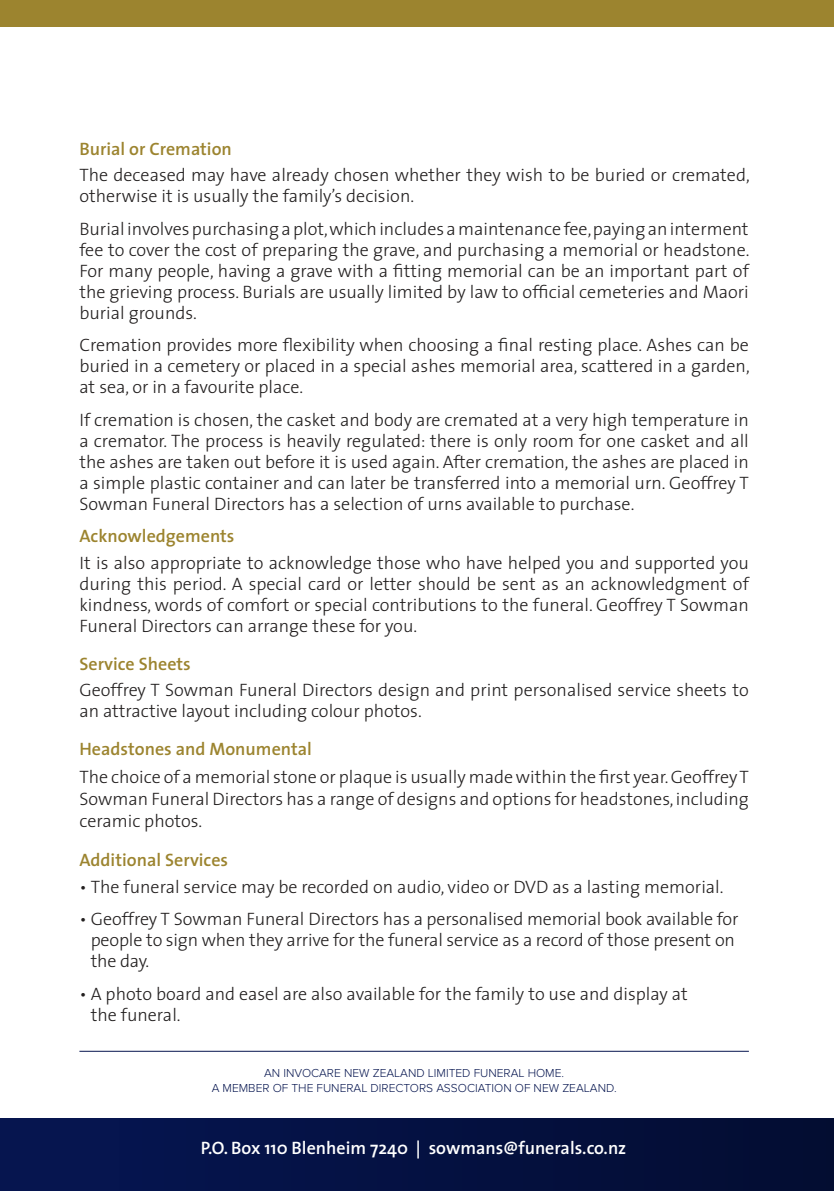
<style>
.page{position:relative;width:834px;height:1191px;background:#fff}
.page>*{position:absolute;margin:0;border:0;box-sizing:border-box;transform-origin:0 0}
.t1{font:300 18px/21px "The Sans";color:#221f1f;text-align:justify}
.t2{font:600 18px "The Sans";color:#9c842f}
.t3{font:600 18px "The Sans";color:#fff}
.t4{font:300 12px/14.4px "Proxima Nova";color:#06154f;text-align:center}
</style>
<div class="page">
<div style="left:0;top:1119px;width:833px;height:72px;background:#06154f"></div>
<img style="left:119px;top:1118px;width:714px;height:73px">
<hr style="left:79px;top:1051px;width:669px;height:1px;background:#06154f">
<div style="left:0;top:0;width:833px;height:27px;background:#9c842f"></div>
<p class="t2" style="left:79px;top:141px;width:154px">Burial or Cremation</p>
<p class="t1" style="left:79px;top:166px;width:671px">The deceased may have already chosen whether they wish to be buried or cremated, otherwise it is usually the family’s decision.</p>
<p class="t1" style="left:79px;top:220px;width:671px">Burial involves purchasing a plot, which includes a maintenance fee, paying an interment fee to cover the cost of preparing the grave, and purchasing a memorial or headstone.<br>For many people, having a grave with a fitting memorial can be an important part of the grieving process. Burials are usually limited by law to official cemeteries and Maori burial grounds.</p>
<p class="t1" style="left:79px;top:336px;width:671px">Cremation provides more flexibility when choosing a final resting place. Ashes can be buried in a cemetery or placed in a special ashes memorial area, scattered in a garden, at sea, or in a favourite place.</p>
<p class="t1" style="left:79px;top:410px;width:670px">If cremation is chosen, the casket and body are cremated at a very high temperature in a cremator. The process is heavily regulated: there is only room for one casket and all the ashes are taken out before it is used again. After cremation, the ashes are placed in a simple plastic container and can later be transferred into a memorial urn. Geoffrey T Sowman Funeral Directors has a selection of urns available to purchase.</p>
<p class="t2" style="left:79px;top:528px;width:156px">Acknowledgements</p>
<p class="t1" style="left:79px;top:553px;width:670px">It is also appropriate to acknowledge those who have helped you and supported you during this period. A special card or letter should be sent as an acknowledgment of kindness, words of comfort or special contributions to the funeral. Geoffrey T Sowman Funeral Directors can arrange these for you.</p>
<p class="t2" style="left:79px;top:656px;width:113px">Service Sheets</p>
<p class="t1" style="left:79px;top:681px;width:670px">Geoffrey T Sowman Funeral Directors design and print personalised service sheets to an attractive layout including colour photos.</p>
<p class="t2" style="left:79px;top:742px;width:234px">Headstones and Monumental</p>
<p class="t1" style="left:79px;top:767px;width:670px;line-height:22px">The choice of a memorial stone or plaque is usually made within the first year. Geoffrey T Sowman Funeral Directors has a range of designs and options for headstones, including ceramic photos.</p>
<p class="t2" style="left:79px;top:852px;width:150px">Additional Services</p>
<p class="t1" style="left:79px;top:878px;width:645px">• The funeral service may be recorded on audio, video or DVD as a lasting memorial.</p>
<p class="t1" style="left:91px;top:910px;width:649px;text-align:left;text-indent:-11px">• Geoffrey T Sowman Funeral Directors has a personalised memorial book available for people to sign when they arrive for the funeral service as a record of those present on the day.</p>
<p class="t1" style="left:91px;top:984px;width:598px;text-indent:-11px">• A photo board and easel are also available for the family to use and display at the funeral.</p>
<p class="t4" style="left:212px;top:1066px;width:406px">AN INVOCARE NEW ZEALAND LIMITED FUNERAL HOME.<br>A MEMBER OF THE FUNERAL DIRECTORS ASSOCIATION OF NEW ZEALAND.</p>
<p class="t3" style="left:201px;top:1141px;width:427px">P.O. Box 110 Blenheim 7240 | sowmans@funerals.co.nz</p>
</div>
